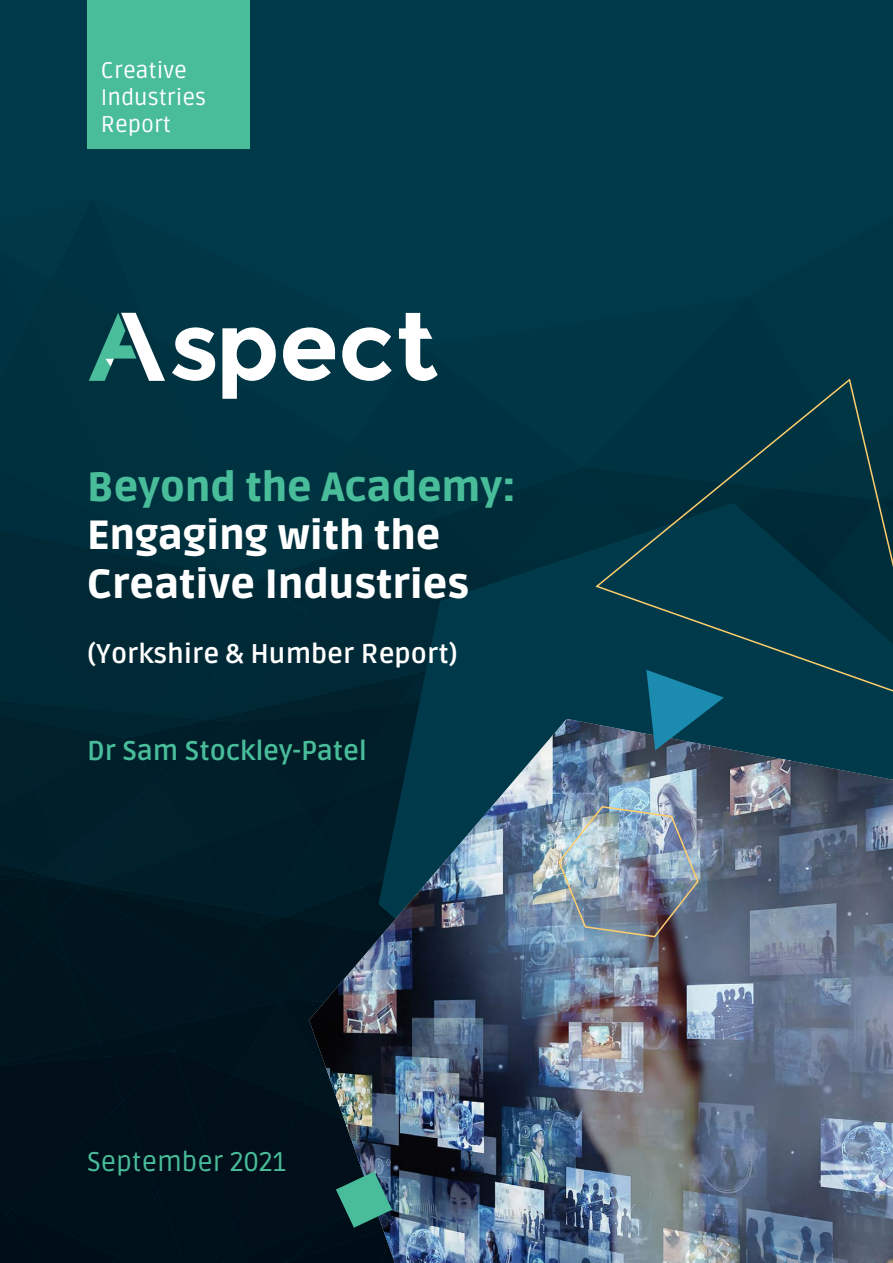
<style>
.page{position:relative;width:893px;height:1263px;background:#003a4a}
.page>*{position:absolute;margin:0;border:0;box-sizing:border-box;transform-origin:0 0}
.t1{font:900 40.5px/48.6px "Ruda";color:#fff}
.t2{font:900 40.5px "Ruda";color:#49bd9a}
.t3{font:700 27px "Ruda";color:#fff}
.t4{font:700 27px "Ruda";color:#49bd9a}
.t5{font:27px "Ruda";color:#49bd9a}
.t6{font:22.5px/27px "Ruda";color:#fff}
</style>
<div class="page">
<div style="left:87px;top:0;width:162px;height:148px;background:#49bd9a"></div>
<img style="left:0;top:280px;width:893px;height:983px">
<p class="t6" style="left:101px;top:57px;width:107px">Creative<br>Industries<br>Report</p>
<p class="t2" style="left:87px;top:463px;width:430px">Beyond the Academy:</p>
<p class="t1" style="left:87px;top:512px;width:383px">Engaging with the<br>Creative Industries</p>
<p class="t3" style="left:87px;top:638px;width:372px">(Yorkshire &amp; Humber Report)</p>
<p class="t4" style="left:87px;top:736px;width:281px">Dr Sam Stockley-Patel</p>
<p class="t5" style="left:87px;top:1147px;width:201px">September 2021</p>
</div>
